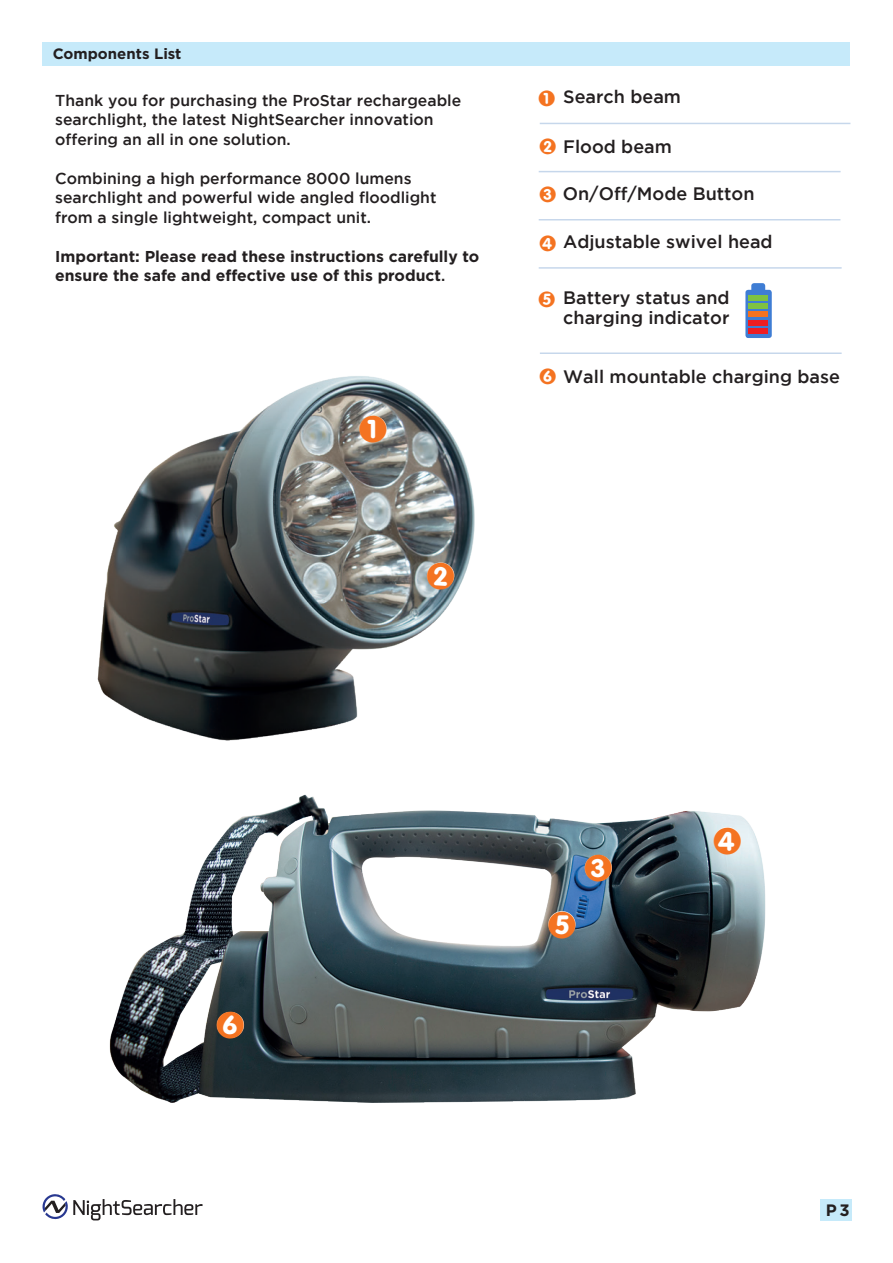
<style>
.page{position:relative;width:893px;height:1263px;background:#fff}
.page>*{position:absolute;margin:0;border:0;box-sizing:border-box;transform-origin:0 0}
.t1{font:33px "Circled";color:#f47321}
.t2{font:19.5px "Circled";color:#f47321}
.t3{font:500 18px "Gotham";color:#231f20}
.t4{font:700 16.5px "Gotham";color:#231f20}
.t5{font:500 15.75px/19.5px "Gotham";color:#231f20}
.t6{font:700 15.75px/19.5px "Gotham";color:#231f20}
.t7{font:700 15px "Gotham";color:#231f20}
.s1{font-weight:500}
.s2{font-family:"Circled";font-weight:400;font-size:19.5px;color:#f47321}
</style>
<div class="page">
<svg style="left:42px;top:1194px;width:161px;height:26px"></svg>
<div style="left:43px;top:43px;width:807px;height:23px;background:#c6eafa"></div>
<img style="left:97px;top:376px;width:378px;height:365px">
<img style="left:109px;top:794px;width:657px;height:309px">
<div style="left:360px;top:416px;width:27px;height:26px;background:#fff;border-radius:50%"></div>
<div style="left:427px;top:562px;width:27px;height:26px;background:#fff;border-radius:50%"></div>
<div style="left:585px;top:855px;width:27px;height:26px;background:#fff;border-radius:50%"></div>
<div style="left:714px;top:827px;width:27px;height:26px;background:#fff;border-radius:50%"></div>
<div style="left:745px;top:290px;width:27px;height:48px;background:#3f7dd4;border-radius:3px"></div>
<div style="left:751px;top:283px;width:14px;height:12px;background:#3f7dd4;border-radius:3px"></div>
<div style="left:748px;top:295px;width:20px;height:6px;background:#7fc241"></div>
<div style="left:748px;top:303px;width:20px;height:6px;background:#7fc241"></div>
<div style="left:749px;top:312px;width:19px;height:5px;background:#f47321"></div>
<div style="left:748px;top:320px;width:20px;height:6px;background:#ee1d23"></div>
<div style="left:748px;top:328px;width:20px;height:6px;background:#ee1d23"></div>
<div style="left:548px;top:911px;width:27px;height:26px;background:#fff;border-radius:50%"></div>
<div style="left:217px;top:1012px;width:27px;height:26px;background:#fff;border-radius:50%"></div>
<hr style="left:539px;top:171px;width:302px;height:1px;background:#4279be">
<hr style="left:539px;top:219px;width:301px;height:1px;background:#4279be">
<hr style="left:539px;top:267px;width:303px;height:2px;background:#4279be">
<hr style="left:540px;top:352px;width:302px;height:2px;background:#4279be">
<hr style="left:540px;top:123px;width:310px;height:1px;background:#4279be">
<div style="left:821px;top:1199px;width:31px;height:21px;background:#c6eafa"></div>
<p class="t7" style="left:53px;top:45px;width:130px">Components List</p>
<p class="t5" style="left:55px;top:90px;width:408px">Thank you for purchasing the ProStar rechargeable searchlight, the latest NightSearcher innovation</p>
<p class="t5" style="left:55px;top:129px;width:237px">offering an all in one solution.</p>
<p class="t5" style="left:55px;top:168px;width:358px">Combining a high performance 8000 lumens</p>
<p class="t5" style="left:55px;top:188px;width:383px">searchlight and powerful wide angled floodlight</p>
<p class="t5" style="left:55px;top:207px;width:317px">from a single lightweight, compact unit.</p>
<p class="t6" style="left:55px;top:246px;width:426px">Important: Please read these instructions carefully to ensure the safe and effective use of this product<span class="s1">.</span></p>
<p class="t1" style="left:360px;top:412px;width:30px">1</p>
<p class="t1" style="left:427px;top:558px;width:30px">2</p>
<p class="t2" style="left:539px;top:87px;width:18px">1</p>
<p class="t3" style="left:563px;top:86px;width:119px">Search beam</p>
<p class="t3" style="left:540px;top:136px;width:134px"><span class="s2">2</span> Flood beam</p>
<p class="t2" style="left:540px;top:184px;width:18px">3</p>
<p class="t3" style="left:563px;top:183px;width:193px">On/Off/Mode Button</p>
<p class="t2" style="left:540px;top:232px;width:18px">4</p>
<p class="t3" style="left:563px;top:231px;width:211px">Adjustable swivel head</p>
<p class="t2" style="left:539px;top:288px;width:18px">5</p>
<p class="t3" style="left:563px;top:287px;width:168px">Battery status and</p>
<p class="t3" style="left:563px;top:307px;width:168px">charging indicator</p>
<p class="t3" style="left:540px;top:366px;width:302px"><span class="s2">6</span> Wall mountable charging base</p>
<p class="t1" style="left:217px;top:1008px;width:30px">6</p>
<p class="t1" style="left:585px;top:851px;width:30px">3</p>
<p class="t1" style="left:548px;top:907px;width:30px">5</p>
<p class="t1" style="left:714px;top:823px;width:30px">4</p>
<p class="t4" style="left:826px;top:1200px;width:25px">P3</p>
</div>
